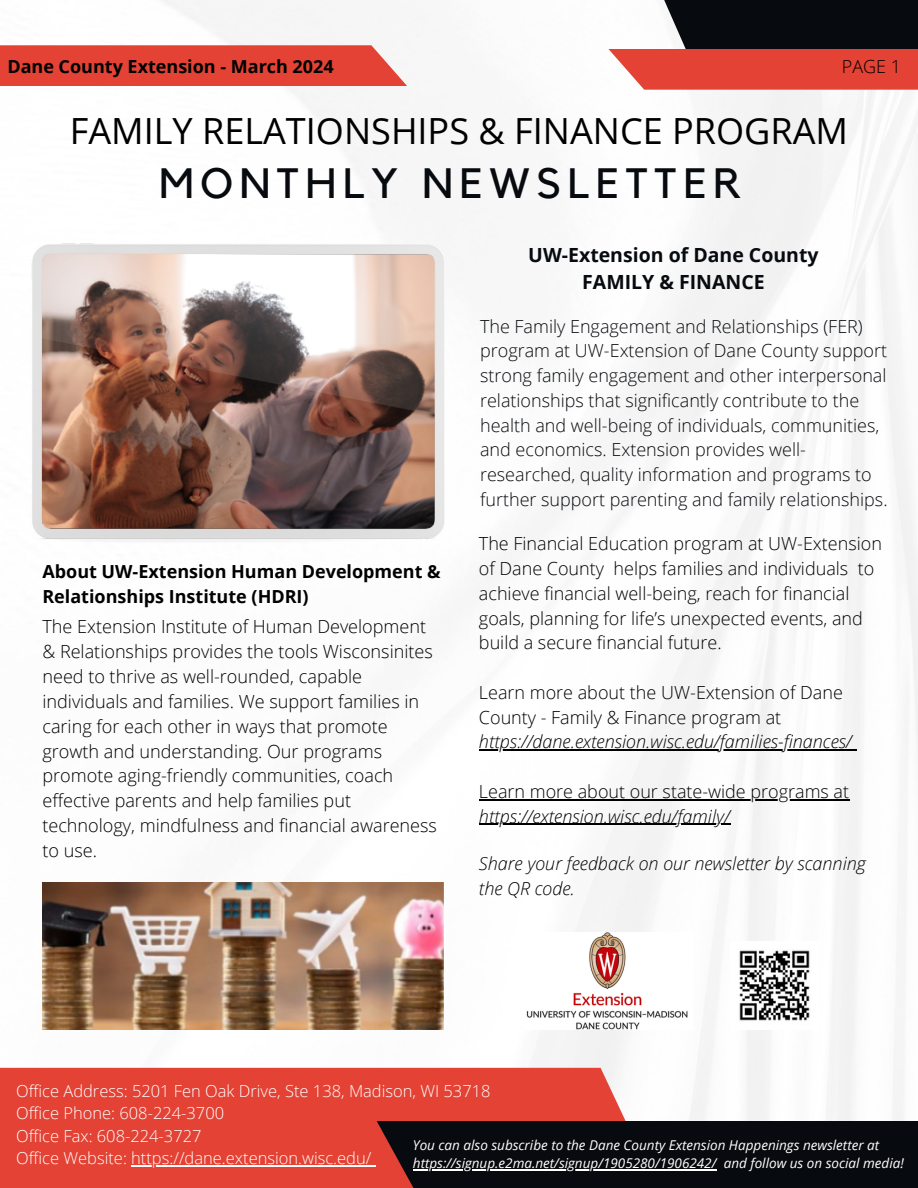
<style>
.page{position:relative;width:918px;height:1188px;background:#fff}
.page>*{position:absolute;margin:0;border:0;box-sizing:border-box;transform-origin:0 0}
.t1{font:42.3px "Kollektif";letter-spacing:.16em;color:#070a0e}
.t2{font:36px "Open Sans";color:#000}
.t3{font:700 19.5px/27px "Open Sans";color:#070a0e;text-align:center}
.t4{font:300 18.15px/24.9px "Open Sans";color:#000}
.t5{font:300 18px/24.8px "Open Sans";color:#070a0e}
.t6{font:300 18px/24.8px "Open Sans";color:#000}
.t7{font:italic 300 18px "Open Sans";color:#000}
.t8{font:700 18px/24.8px "Open Sans";color:#000}
.t9{font:300 16.5px/22.5px "Open Sans";color:#fff}
.t10{font:italic 13.5px/18px "Open Sans";color:#fff}
</style>
<div class="page">
<img style="left:0;top:0;width:918px;height:1121px">
<div style="left:0;top:45px;width:407px;height:41px;background:#e34234"></div>
<div style="left:0;top:1068px;width:657px;height:120px;background:#e34234"></div>
<div style="left:652px;top:0;width:266px;height:72px;background:#070a0e"></div>
<svg style="left:608px;top:49px;width:310px;height:41px"></svg>
<img style="left:32px;top:244px;width:413px;height:299px">
<img style="left:42px;top:883px;width:402px;height:147px">
<img style="left:730px;top:942px;width:88px;height:88px">
<img style="left:524px;top:932px;width:169px;height:97px">
<hr style="left:479px;top:750px;width:373px;height:1px;background:#000">
<hr style="left:479px;top:799px;width:371px;height:1px;background:#000">
<hr style="left:479px;top:824px;width:251px;height:1px;background:#000">
<hr style="left:131px;top:1166px;width:240px;height:1px;background:#fff">
<div style="left:371px;top:1121px;width:547px;height:67px;background:#070a0e"></div>
<hr style="left:413px;top:1169px;width:304px;height:1px;background:#fff">
<h4 class="t8" style="left:7px;top:53px;width:328px">Dane County Extension - March 2024</h4>
<p class="t6" style="left:842px;top:53px;width:61px">PAGE 1</p>
<p class="t2" style="left:70px;top:106px;width:780px">FAMILY RELATIONSHIPS &amp; FINANCE PROGRAM</p>
<p class="t1" style="left:159px;top:164px;width:584px">MONTHLY NEWSLETTER</p>
<p class="t8" style="left:42px;top:559px;width:400px">About UW-Extension Human Development &amp;<br>Relationships Institute (HDRI)</p>
<h5 class="t4" style="left:42px;top:614px;width:396px">The Extension Institute of Human Development &amp; Relationships provides the tools Wisconsinites need to thrive as well-rounded, capable individuals and families. We support families in caring for each other in ways that promote growth and understanding. Our programs promote aging-friendly communities, coach effective parents and help families put technology, mindfulness and financial awareness to use.</h5>
<p class="t3" style="left:528px;top:241px;width:292px">UW-Extension of Dane County<br>FAMILY &amp; FINANCE</p>
<h5 class="t5" style="left:480px;top:313px;width:409px">The Family Engagement and Relationships (FER) program at UW-Extension of Dane County support strong family engagement and other interpersonal relationships that significantly contribute to the health and well-being of individuals, communities, and economics. Extension provides well&shy;researched, quality information and programs to further support parenting and family relationships.</h5>
<h5 class="t6" style="left:479px;top:531px;width:405px">The Financial Education program at UW-Extension of Dane County helps families and individuals to achieve financial well-being, reach for financial goals, planning for life’s unexpected events, and build a secure financial future.</h5>
<h5 class="t6" style="left:479px;top:680px;width:365px">Learn more about the UW-Extension of Dane<br>County - Family &amp; Finance program at</h5>
<h5 class="t7" style="left:479px;top:729px;width:374px">https://dane.extension.wisc.edu/families-finances/</h5>
<h4 class="t6" style="left:479px;top:779px;width:372px">Learn more about our state-wide programs at</h4>
<h5 class="t7" style="left:479px;top:803px;width:252px">https://extension.wisc.edu/family/</h5>
<h5 class="t7" style="left:479px;top:851px;width:389px">Share your feedback on our newsletter by scanning</h5>
<p class="t7" style="left:479px;top:875px;width:97px">the QR code.</p>
<h6 class="t9" style="left:16px;top:1079px;width:476px">Office Address: 5201 Fen Oak Drive, Ste 138, Madison, WI 53718<br>Office Phone: 608-224-3700<br>Office Fax: 608-224-3727<br>Office Website: https://dane.extension.wisc.edu/</h6>
<p class="t10" style="left:413px;top:1136px;width:492px">You can also subscribe to the Dane County Extension Happenings newsletter at https://signup.e2ma.net/signup/1905280/1906242/ and follow us on social media!</p>
</div>
